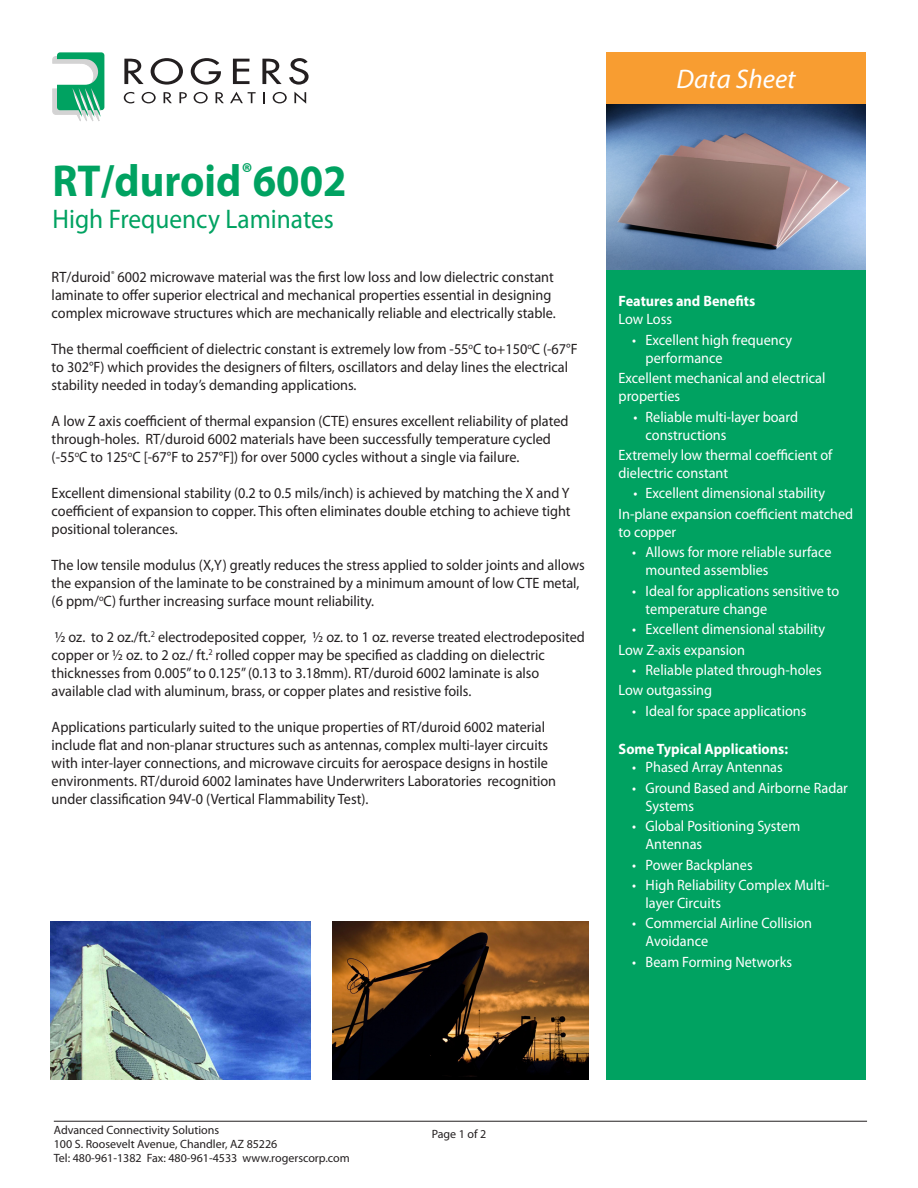
<style>
.page{position:relative;width:918px;height:1188px;background:#fff}
.page>*{position:absolute;margin:0;border:0;box-sizing:border-box;transform-origin:0 0}
.Subhead{font:700 45px "Myriad Pro";color:#00a261;scale:.94 1}
.Subhead-2{font:27px "Myriad Pro";color:#00a261;scale:.94 1}
.t1{font:italic 27px "Myriad Pro";color:#fff}
.t2{font:15px/18px "Myriad Pro";color:#231f20;scale:.95 1}
.BULLET{font:15px/18px "Myriad Pro";color:#fff;scale:.95 1}
.t3{font:700 15px "Myriad Pro";color:#fff;scale:.95 1}
.t4{font:12px "Myriad Pro";color:#231f20}
</style>
<div class="page">
<div style="left:607px;top:100px;width:259px;height:980px;background:#00a261"></div>
<div style="left:607px;top:52px;width:259px;height:52px;background:#f89d31"></div>
<svg style="left:52px;top:52px;width:52px;height:69px"></svg>
<svg style="left:124px;top:59px;width:20px;height:25px"></svg>
<svg style="left:151px;top:58px;width:32px;height:27px"></svg>
<svg style="left:191px;top:58px;width:30px;height:27px"></svg>
<svg style="left:233px;top:59px;width:17px;height:25px"></svg>
<svg style="left:262px;top:59px;width:20px;height:25px"></svg>
<svg style="left:289px;top:58px;width:20px;height:27px"></svg>
<svg style="left:124px;top:92px;width:10px;height:11px"></svg>
<svg style="left:142px;top:92px;width:14px;height:11px"></svg>
<svg style="left:164px;top:92px;width:8px;height:11px"></svg>
<svg style="left:179px;top:92px;width:8px;height:11px"></svg>
<svg style="left:194px;top:92px;width:14px;height:11px"></svg>
<svg style="left:216px;top:92px;width:8px;height:11px"></svg>
<svg style="left:230px;top:92px;width:26px;height:11px"></svg>
<svg style="left:263px;top:92px;width:2px;height:11px"></svg>
<svg style="left:273px;top:92px;width:14px;height:11px"></svg>
<svg style="left:294px;top:92px;width:12px;height:12px"></svg>
<img style="left:607px;top:104px;width:259px;height:166px">
<img style="left:51px;top:922px;width:259px;height:158px">
<img style="left:332px;top:922px;width:257px;height:158px">
<hr style="left:54px;top:1121px;width:813px;height:1px;background:#231f20">
<p class="Subhead" style="left:52px;top:151px;width:315px">RT/duroid<sup>®</sup>6002</p>
<p class="Subhead-2" style="left:52px;top:202px;width:301px">High Frequency Laminates</p>
<p class="t2" style="left:52px;top:268px;width:532px">RT/duroid<sup>®</sup> 6002 microwave material was the first low loss and low dielectric constant laminate to offer superior electrical and mechanical properties essential in designing complex microwave structures which are mechanically reliable and electrically stable.</p>
<p class="t2" style="left:52px;top:340px;width:555px">The thermal coefficient of dielectric constant is extremely low from -55<sup>o</sup>C to+150<sup>o</sup>C (-67°F to 302°F) which provides the designers of filters, oscillators and delay lines the electrical stability needed in today’s demanding applications.</p>
<p class="t2" style="left:52px;top:412px;width:546px">A low Z axis coefficient of thermal expansion (CTE) ensures excellent reliability of plated through-holes. RT/duroid 6002 materials have been successfully temperature cycled (-55<sup>o</sup>C to 125<sup>o</sup>C [-67°F to 257°F]) for over 5000 cycles without a single via failure.</p>
<p class="t2" style="left:52px;top:484px;width:548px;text-align:justify">Excellent dimensional stability (0.2 to 0.5 mils/inch) is achieved by matching the X and Y coefficient of expansion to copper. This often eliminates double etching to achieve tight positional tolerances.</p>
<p class="t2" style="left:52px;top:556px;width:563px">The low tensile modulus (X,Y) greatly reduces the stress applied to solder joints and allows the expansion of the laminate to be constrained by a minimum amount of low CTE metal, (6 ppm/<sup>o</sup>C) further increasing surface mount reliability.</p>
<p class="t2" style="left:52px;top:628px;width:563px">½ oz. to 2 oz./ft.<sup>2</sup> electrodeposited copper, ½ oz. to 1 oz. reverse treated electrodeposited copper or ½ oz. to 2 oz./ ft.<sup>2</sup> rolled copper may be specified as cladding on dielectric thicknesses from 0.005” to 0.125” (0.13 to 3.18mm). RT/duroid 6002 laminate is also available clad with aluminum, brass, or copper plates and resistive foils.</p>
<p class="t2" style="left:52px;top:718px;width:533px">Applications particularly suited to the unique properties of RT/duroid 6002 material include flat and non-planar structures such as antennas, complex multi-layer circuits with inter-layer connections, and microwave circuits for aerospace designs in hostile environments. RT/duroid 6002 laminates have Underwriters Laboratories recognition under classification 94V-0 (Vertical Flammability Test).</p>
<p class="t1" style="left:676px;top:63px;width:121px">Data Sheet</p>
<p class="t3" style="left:619px;top:291px;width:145px">Features and Benefits</p>
<p class="BULLET" style="left:619px;top:310px;width:58px">Low Loss</p>
<p class="BULLET" style="left:646px;top:330px;width:156px;text-indent:-14px">• Excellent high frequency performance</p>
<p class="BULLET" style="left:619px;top:369px;width:219px">Excellent mechanical and electrical properties</p>
<p class="BULLET" style="left:646px;top:407px;width:162px;text-indent:-12px">• Reliable multi-layer board constructions</p>
<p class="BULLET" style="left:619px;top:446px;width:227px">Extremely low thermal coefficient of dielectric constant</p>
<p class="BULLET" style="left:634px;top:484px;width:203px">• Excellent dimensional stability</p>
<p class="BULLET" style="left:619px;top:505px;width:249px">In-plane expansion coefficient matched to copper</p>
<p class="BULLET" style="left:646px;top:543px;width:197px;text-indent:-14px">• Allows for more reliable surface mounted assemblies</p>
<p class="BULLET" style="left:646px;top:582px;width:205px;text-indent:-14px">• Ideal for applications sensitive to temperature change</p>
<p class="BULLET" style="left:632px;top:620px;width:205px">• Excellent dimensional stability</p>
<p class="BULLET" style="left:619px;top:640px;width:135px">Low Z-axis expansion</p>
<p class="BULLET" style="left:632px;top:661px;width:201px">• Reliable plated through-holes</p>
<p class="BULLET" style="left:619px;top:681px;width:100px">Low outgassing</p>
<p class="BULLET" style="left:632px;top:702px;width:185px">• Ideal for space applications</p>
<p class="t3" style="left:619px;top:740px;width:180px">Some Typical Applications:</p>
<p class="BULLET" style="left:632px;top:758px;width:160px">• Phased Array Antennas</p>
<p class="BULLET" style="left:646px;top:779px;width:214px;text-indent:-14px">• Ground Based and Airborne Radar<br>Systems</p>
<p class="BULLET" style="left:646px;top:817px;width:164px;text-indent:-14px">• Global Positioning System<br>Antennas</p>
<p class="BULLET" style="left:632px;top:855px;width:128px">• Power Backplanes</p>
<p class="BULLET" style="left:646px;top:876px;width:195px;text-indent:-14px">• High Reliability Complex Multi&shy;layer Circuits</p>
<p class="BULLET" style="left:646px;top:914px;width:177px;text-indent:-14px">• Commercial Airline Collision<br>Avoidance</p>
<p class="BULLET" style="left:632px;top:953px;width:170px">• Beam Forming Networks</p>
<p class="t4" style="left:54px;top:1122px;width:167px">Advanced Connectivity Solutions</p>
<p class="t4" style="left:54px;top:1137px;width:225px">100 S. Roosevelt Avenue, Chandler, AZ 85226</p>
<p class="t4" style="left:54px;top:1151px;width:298px">Tel: 480-961-1382 Fax: 480-961-4533 www.rogerscorp.com</p>
<p class="t4" style="left:432px;top:1126px;width:56px">Page 1 of 2</p>
</div>
